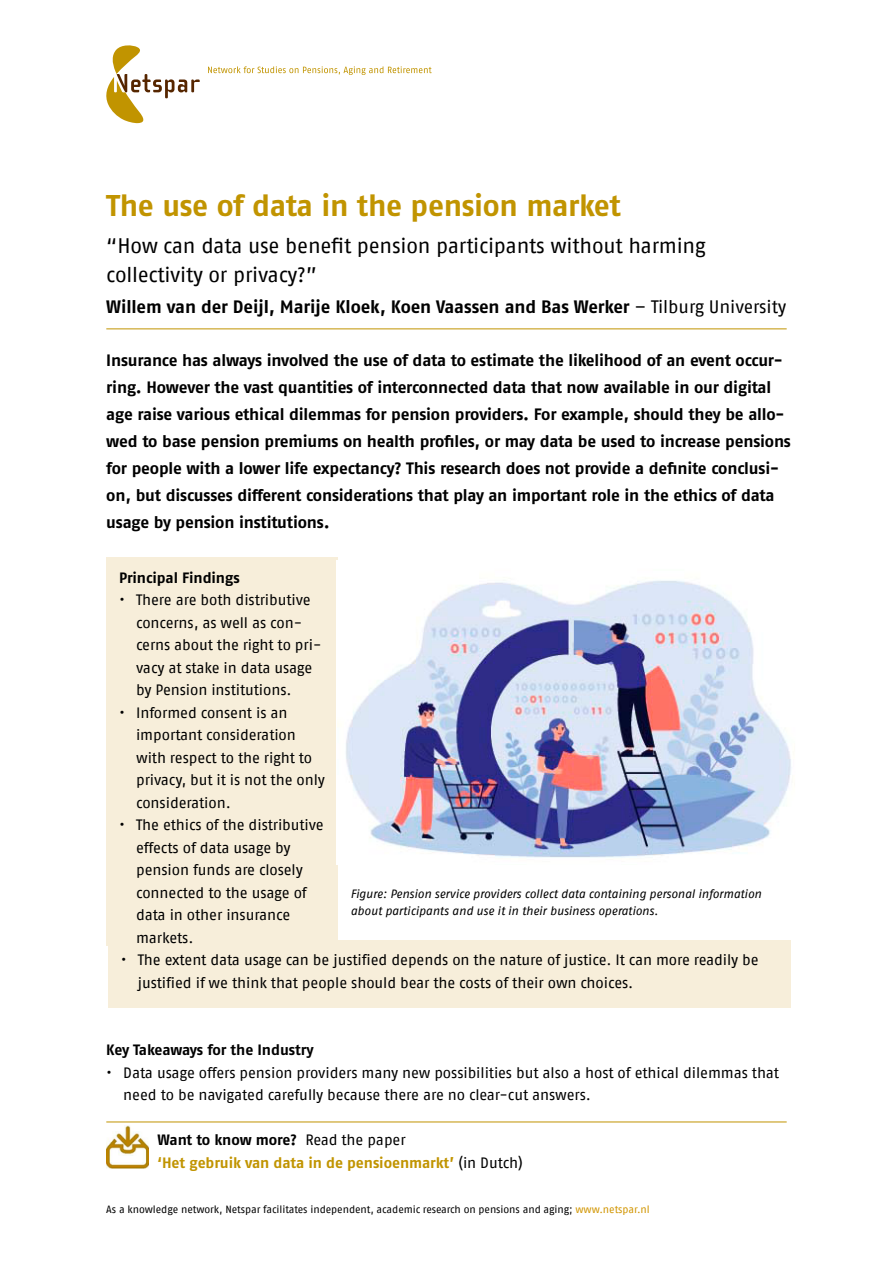
<style>
.page{position:relative;width:893px;height:1263px;background:#fff}
.page>*{position:absolute;margin:0;border:0;box-sizing:border-box;transform-origin:0 0}
.t1{font:700 30px "Fago OT";letter-spacing:-.01em;color:#c19400}
.t2{font:21px/28.5px "Fago No";letter-spacing:-.01em;color:#000}
.t3{font:700 18px "Fago OT";letter-spacing:-.005em;color:#000}
.t4{font:700 16.5px/27px "Fago OT";letter-spacing:-.01em;color:#000}
.t5{font:15px/22.5px "Fago No";letter-spacing:-.005em;color:#000}
.t6{font:700 15px/22.5px "Fago OT";letter-spacing:-.01em;color:#c19400}
.t7{font:700 15px "Fago OT";letter-spacing:-.01em;color:#000}
.t8{font:italic 12px/16.5px "Fago No";letter-spacing:-.005em;color:#000}
.t9{font:10.5px "Fago No";letter-spacing:-.005em;color:#000}
.s1{font-family:"Fago No";font-weight:400}
.s2{color:#000}
.s3{font-family:"Fago No";font-weight:400;color:#000}
.s4{color:#d19500}
</style>
<div class="page">
<div style="left:108px;top:941px;width:683px;height:67px;background:#f7eeda"></div>
<svg style="left:106px;top:45px;width:94px;height:78px"></svg>
<svg style="left:208px;top:66px;width:224px;height:9px"></svg>
<img style="left:106px;top:1126px;width:43px;height:42px">
<div style="left:106px;top:557px;width:232px;height:388px;background:#f7eeda"></div>
<hr style="left:106px;top:1121px;width:681px;height:1px;background:#c19400">
<hr style="left:106px;top:328px;width:681px;height:1px;background:#c19400">
<img style="left:337px;top:560px;width:455px;height:305px">
<h1 class="t1" style="left:106px;top:188px;width:516px">The use of data in the pension market</h1>
<h2 class="t2" style="left:106px;top:231px;width:601px">“How can data use benefit pension participants without harming collectivity or privacy?”</h2>
<p class="t3" style="left:106px;top:295px;width:682px">Willem van der Deijl, Marije Kloek, Koen Vaassen and Bas Werker <span class="s1">– Tilburg University</span></p>
<p class="t4" style="left:106px;top:347px;width:686px">Insurance has always involved the use of data to estimate the likelihood of an event occur&shy;ring. However the vast quantities of interconnected data that now available in our digital age raise various ethical dilemmas for pension providers. For example, should they be allo&shy;wed to base pension premiums on health profiles, or may data be used to increase pensions for people with a lower life expectancy? This research does not provide a definite conclusi&shy;on, but discusses different considerations that play an important role in the ethics of data usage by pension institutions.</p>
<p class="t7" style="left:119px;top:568px;width:122px">Principal Findings</p>
<p class="t5" style="left:136px;top:588px;width:187px;text-indent:-17px">• There are both distributive concerns, as well as con&shy;cerns about the right to pri&shy;vacy at stake in data usage by Pension institutions.</p>
<p class="t5" style="left:136px;top:701px;width:190px;text-indent:-17px">• Informed consent is an important consideration with respect to the right to privacy, but it is not the only consideration.</p>
<p class="t5" style="left:136px;top:813px;width:189px;text-indent:-17px">• The ethics of the distributive effects of data usage by pension funds are closely connected to the usage of data in other insurance markets.</p>
<p class="t8" style="left:350px;top:886px;width:413px">Figure: Pension service providers collect data containing personal information about participants and use it in their business operations.</p>
<p class="t5" style="left:138px;top:948px;width:622px;text-indent:-17px">• The extent data usage can be justified depends on the nature of justice. It can more readily be justified if we think that people should bear the costs of their own choices.</p>
<p class="t7" style="left:106px;top:1041px;width:209px">Key Takeaways for the Industry</p>
<p class="t5" style="left:123px;top:1061px;width:657px;text-indent:-17px">• Data usage offers pension providers many new possibilities but also a host of ethical dilemmas that need to be navigated carefully because there are no clear-cut answers.</p>
<p class="t6" style="left:157px;top:1129px;width:367px"><span class="s2">Want to know more?</span> <span class="s3">Read the paper<br></span>‘Het gebruik van data in de pensioenmarkt’ <span class="s3">(in Dutch)</span></p>
<p class="t9" style="left:106px;top:1203px;width:545px">As a knowledge network, Netspar facilitates independent, academic research on pensions and aging; <span class="s4">www.netspar.nl</span></p>
</div>
